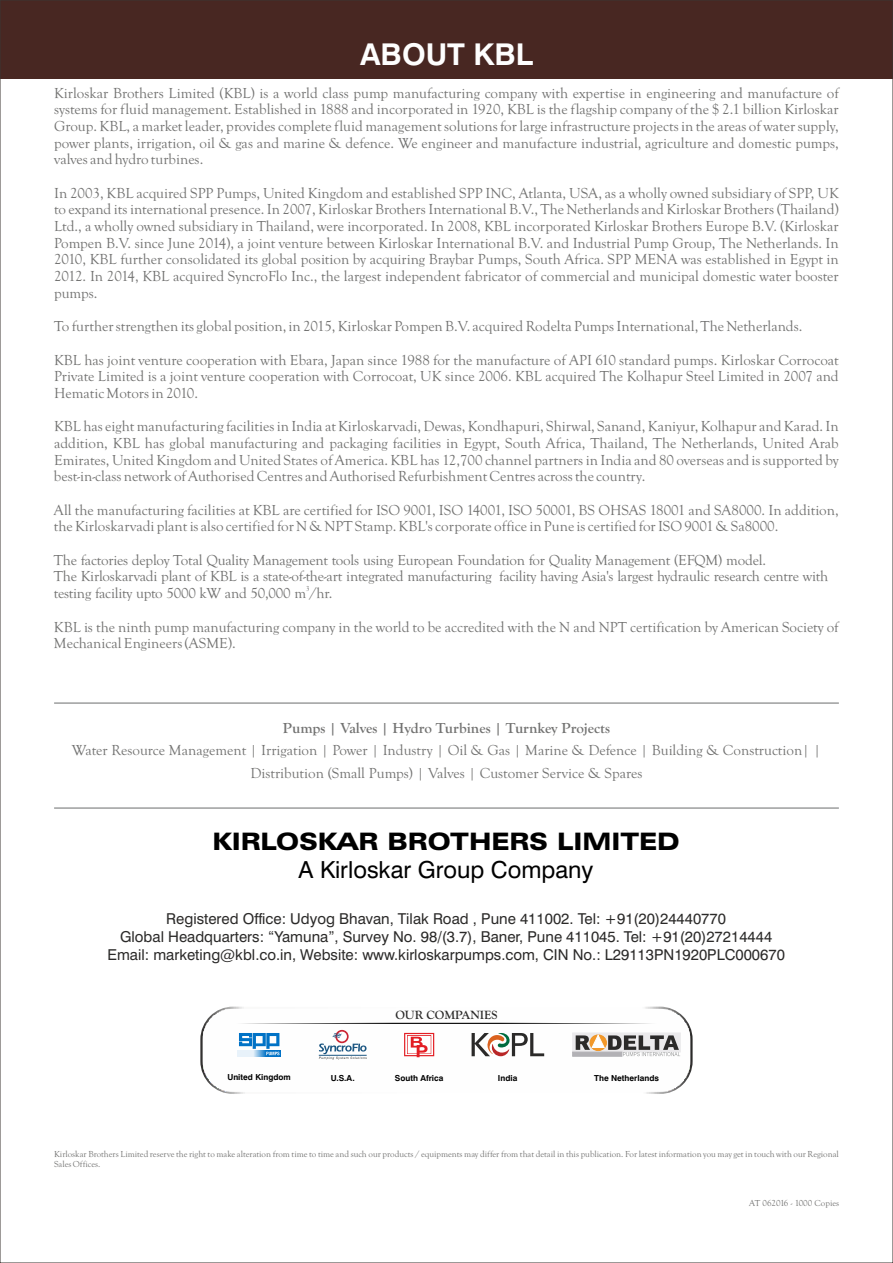
<style>
.page{position:relative;width:893px;height:1263px;background:#fff}
.page>*{position:absolute;margin:0;border:0;box-sizing:border-box;transform-origin:0 0}
.t1{font:700 30px "Swiss 721 BT";color:#fefefe}
.t2{font:900 expanded 24.15px "Zurich BT";color:#000}
.t3{font:23.55px "Swiss 721 BT";color:#000}
.t4{font:15px/16.6px "Goudy Old Style T";color:#727271;text-align:justify}
.t5{font:15px/18px "Swiss 721 BT";color:#2b2a29;text-align:center}
.t6{font:700 15px "Goudy Old Style T";color:#727271}
.t7{font:700 12.3px "Goudy Old Style T";color:#2b2a29}
.t8{font:9px/10.1px "Goudy Old Style T";color:#727271}
.t9{font:700 8.25px "Swiss 721 BT";color:#000}
.t10{font:7.5px "Goudy Old Style T";color:#727271}
</style>
<div class="page">
<div style="left:0;top:0;width:893px;height:79px;background:#482722"></div>
<img style="left:200px;top:1006px;width:493px;height:88px">
<svg style="left:572px;top:1033px;width:109px;height:23px;background:#aca7a2"></svg>
<svg style="left:472px;top:1033px;width:72px;height:23px"></svg>
<svg style="left:404px;top:1033px;width:30px;height:24px"></svg>
<div style="left:335px;top:1030px;width:14px;height:13px;border:2px solid #cb2534;border-radius:50%"></div>
<svg style="left:319px;top:1033px;width:48px;height:26px"></svg>
<svg style="left:238px;top:1051px;width:42px;height:5px"></svg>
<svg style="left:239px;top:1033px;width:40px;height:22px"></svg>
<svg style="left:237px;top:1022px;width:419px;height:2px"></svg>
<hr style="left:54px;top:702px;width:785px;height:2px;background:#9d9e9e">
<hr style="left:54px;top:807px;width:785px;height:2px;background:#9d9e9e">
<h1 class="t1" style="left:360px;top:42px;width:175px">ABOUT KBL</h1>
<p class="t4" style="left:54px;top:84px;width:786px">Kirloskar Brothers Limited (KBL) is a world class pump manufacturing company with expertise in engineering and manufacture of systems for fluid management. Established in 1888 and incorporated in 1920, KBL is the flagship company of the $ 2.1 billion Kirloskar Group. KBL, a market leader, provides complete fluid management solutions for large infrastructure projects in the areas of water supply, power plants, irrigation, oil &amp; gas and marine &amp; defence. We engineer and manufacture industrial, agriculture and domestic pumps, valves and hydro turbines.</p>
<p class="t4" style="left:54px;top:184px;width:786px">In 2003, KBL acquired SPP Pumps, United Kingdom and established SPP INC, Atlanta, USA, as a wholly owned subsidiary of SPP, UK to expand its international presence. In 2007, Kirloskar Brothers International B.V., The Netherlands and Kirloskar Brothers (Thailand)<br>Ltd., a wholly owned subsidiary in Thailand, were incorporated. In 2008, KBL incorporated Kirloskar Brothers Europe B.V. (Kirloskar Pompen B.V. since June 2014), a joint venture between Kirloskar International B.V. and Industrial Pump Group, The Netherlands. In 2010, KBL further consolidated its global position by acquiring Braybar Pumps, South Africa. SPP MENA was established in Egypt in 2012. In 2014, KBL acquired SyncroFlo Inc., the largest independent fabricator of commercial and municipal domestic water booster pumps.</p>
<p class="t4" style="left:54px;top:318px;width:750px">To further strengthen its global position, in 2015, Kirloskar Pompen B.V. acquired Rodelta Pumps International, The Netherlands.</p>
<p class="t4" style="left:54px;top:351px;width:786px">KBL has joint venture cooperation with Ebara, Japan since 1988 for the manufacture of API 610 standard pumps. Kirloskar Corrocoat Private Limited is a joint venture cooperation with Corrocoat, UK since 2006. KBL acquired The Kolhapur Steel Limited in 2007 and Hematic Motors in 2010.</p>
<p class="t4" style="left:54px;top:418px;width:786px">KBL has eight manufacturing facilities in India at Kirloskarvadi, Dewas, Kondhapuri, Shirwal, Sanand, Kaniyur, Kolhapur and Karad. In addition, KBL has global manufacturing and packaging facilities in Egypt, South Africa, Thailand, The Netherlands, United Arab Emirates, United Kingdom and United States of America. KBL has 12,700 channel partners in India and 80 overseas and is supported by best-in-class network of Authorised Centres and Authorised Refurbishment Centres across the country.</p>
<p class="t4" style="left:54px;top:501px;width:786px">All the manufacturing facilities at KBL are certified for ISO 9001, ISO 14001, ISO 50001, BS OHSAS 18001 and SA8000. In addition, the Kirloskarvadi plant is also certified for N &amp; NPT Stamp. KBL's corporate office in Pune is certified for ISO 9001 &amp; Sa8000.</p>
<p class="t4" style="left:54px;top:551px;width:776px">The factories deploy Total Quality Management tools using European Foundation for Quality Management (EFQM) model.<br>The Kirloskarvadi plant of KBL is a state-of-the-art integrated manufacturing facility having Asia's largest hydraulic research centre with</p>
<p class="t10" style="left:306px;top:584px;width:5px">3</p>
<p class="t4" style="left:54px;top:585px;width:280px">testing facility upto 5000 kW and 50,000 m /hr.</p>
<p class="t4" style="left:54px;top:618px;width:786px">KBL is the ninth pump manufacturing company in the world to be accredited with the N and NPT certification by American Society of<br>Mechanical Engineers (ASME).</p>
<p class="t6" style="left:283px;top:719px;width:329px">Pumps | Valves | Hydro Turbines | Turnkey Projects</p>
<p class="t4" style="left:72px;top:739px;width:751px;line-height:22.8px;text-align:center">Water Resource Management | Irrigation | Power | Industry | Oil &amp; Gas | Marine &amp; Defence | Building &amp; Construction| |<br>Distribution (Small Pumps) | Valves | Customer Service &amp; Spares</p>
<h2 class="t2" style="left:213px;top:831px;width:469px">KIRLOSKAR BROTHERS LIMITED</h2>
<h3 class="t3" style="left:299px;top:860px;width:296px">A Kirloskar Group Company</h3>
<p class="t5" style="left:107px;top:911px;width:679px">Registered Office: Udyog Bhavan, Tilak Road , Pune 411002. Tel: +91(20)24440770<br>Global Headquarters: “Yamuna”, Survey No. 98/(3.7), Baner, Pune 411045. Tel: +91(20)27214444<br>Email: marketing@kbl.co.in, Website: www.kirloskarpumps.com, CIN No.: L29113PN1920PLC000670</p>
<p class="t7" style="left:395px;top:1008px;width:104px">OUR COMPANIES</p>
<p class="t9" style="left:227px;top:1074px;width:65px">United Kingdom</p>
<p class="t9" style="left:331px;top:1074px;width:26px">U.S.A.</p>
<p class="t9" style="left:395px;top:1074px;width:50px">South Africa</p>
<p class="t9" style="left:498px;top:1074px;width:21px">India</p>
<p class="t9" style="left:594px;top:1074px;width:66px">The Netherlands</p>
<p class="t8" style="left:54px;top:1149px;width:786px">Kirloskar Brothers Limited reserve the right to make alteration from time to time and such our products / equipments may differ from that detail in this publication. For latest information you may get in touch with our Regional<br>Sales Offices.</p>
<p class="t8" style="left:749px;top:1198px;width:92px">AT 062016 - 1000 Copies</p>
</div>
